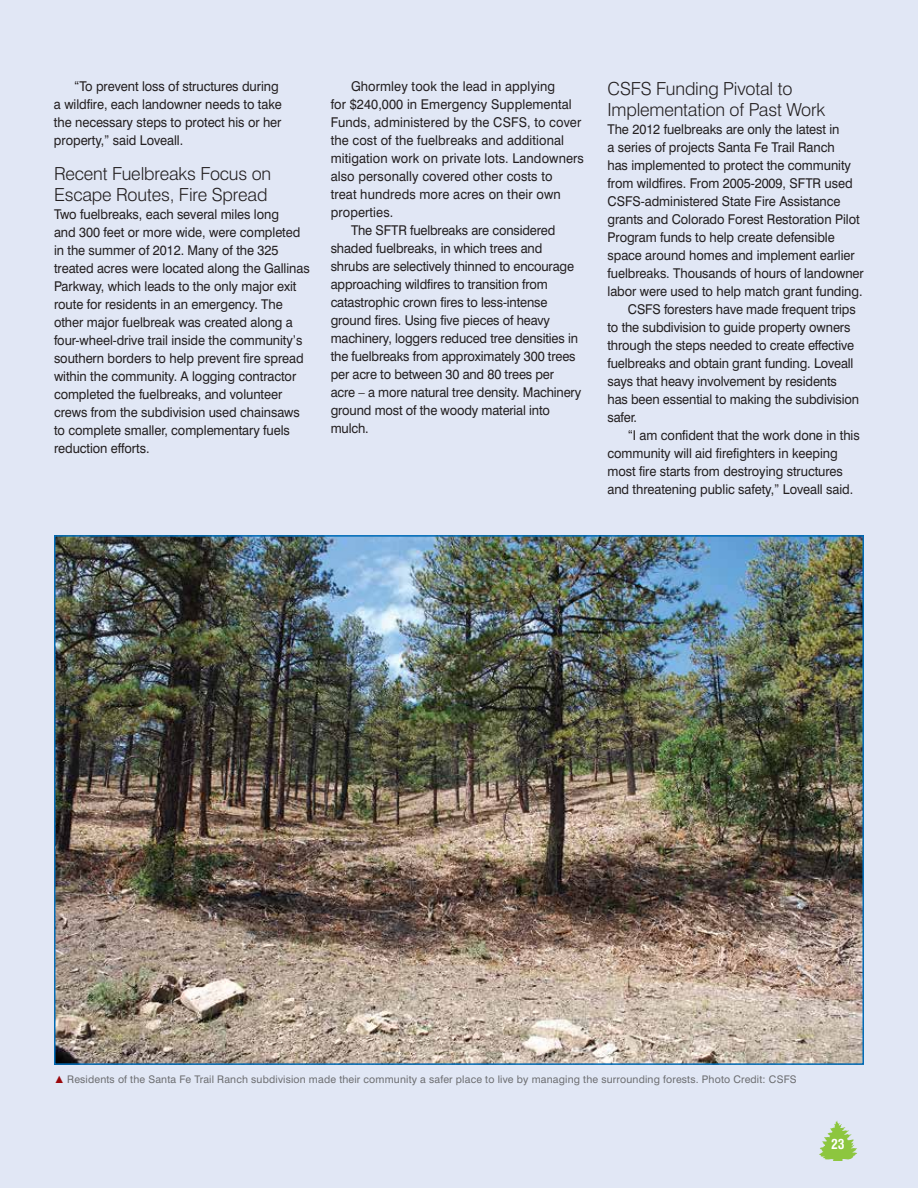
<style>
.page{position:relative;width:918px;height:1188px;background:#e1e7f5}
.page>*{position:absolute;margin:0;border:0;box-sizing:border-box;transform-origin:0 0}
.t1{font:300 18px/21px "Swiss 721 BT";letter-spacing:-.01em;color:#231f20}
.t2{font:13.5px/18px "Swiss 721 BT";letter-spacing:-.005em;color:#231f20;scale:.95 1}
.t3{font:700 condensed 13.5px "Swiss 721 BT";color:#fff}
.t4{font:10.5px "Swiss 721 BT";letter-spacing:.015em;color:#6d6e71}
.s1{font-family:"Book Antiqua";color:#9a070b}
</style>
<div class="page">
<img style="left:57px;top:538px;width:804px;height:524px">
<svg style="left:819px;top:1120px;width:38px;height:41px"></svg>
<p class="t2" style="left:54px;top:77px;width:242px;text-indent:20px">“To prevent loss of structures during a wildfire, each landowner needs to take the necessary steps to protect his or her property,” said Loveall.</p>
<h1 class="t1" style="left:54px;top:163px;width:219px">Recent Fuelbreaks Focus on<br>Escape Routes, Fire Spread</h1>
<p class="t2" style="left:54px;top:205px;width:271px">Two fuelbreaks, each several miles long<br>and 300 feet or more wide, were completed in the summer of 2012. Many of the 325 treated acres were located along the Gallinas Parkway, which leads to the only major exit route for residents in an emergency. The other major fuelbreak was created along a four-wheel-drive trail inside the community’s southern borders to help prevent fire spread within the community. A logging contractor completed the fuelbreaks, and volunteer crews from the subdivision used chainsaws to complete smaller, complementary fuels reduction efforts.</p>
<p class="t2" style="left:351px;top:77px;width:217px">Ghormley took the lead in applying</p>
<p class="t2" style="left:331px;top:95px;width:255px">for $240,000 in Emergency Supplemental</p>
<p class="t2" style="left:331px;top:113px;width:265px">Funds, administered by the CSFS, to cover</p>
<p class="t2" style="left:331px;top:131px;width:247px">the cost of the fuelbreaks and additional</p>
<p class="t2" style="left:331px;top:149px;width:268px">mitigation work on private lots. Landowners</p>
<p class="t2" style="left:331px;top:167px;width:235px">also personally covered other costs to</p>
<p class="t2" style="left:331px;top:185px;width:244px">treat hundreds more acres on their own</p>
<p class="t2" style="left:331px;top:203px;width:67px">properties.</p>
<p class="t2" style="left:351px;top:221px;width:217px">The SFTR fuelbreaks are considered</p>
<p class="t2" style="left:331px;top:239px;width:224px">shaded fuelbreaks, in which trees and</p>
<p class="t2" style="left:331px;top:257px;width:258px">shrubs are selectively thinned to encourage</p>
<p class="t2" style="left:331px;top:275px;width:230px">approaching wildfires to transition from</p>
<p class="t2" style="left:331px;top:293px;width:230px">catastrophic crown fires to less-intense</p>
<p class="t2" style="left:331px;top:311px;width:232px">ground fires. Using five pieces of heavy</p>
<p class="t2" style="left:331px;top:329px;width:262px">machinery, loggers reduced tree densities in</p>
<p class="t2" style="left:331px;top:347px;width:259px">the fuelbreaks from approximately 300 trees</p>
<p class="t2" style="left:331px;top:365px;width:237px">per acre to between 30 and 80 trees per</p>
<p class="t2" style="left:331px;top:383px;width:265px">acre – a more natural tree density. Machinery</p>
<p class="t2" style="left:331px;top:401px;width:232px">ground most of the woody material into</p>
<p class="t2" style="left:331px;top:419px;width:41px">mulch.</p>
<h1 class="t1" style="left:608px;top:78px;width:219px">CSFS Funding Pivotal to<br>Implementation of Past Work</h1>
<p class="t2" style="left:608px;top:121px;width:246px">The 2012 fuelbreaks are only the latest in</p>
<p class="t2" style="left:608px;top:139px;width:241px">a series of projects Santa Fe Trail Ranch</p>
<p class="t2" style="left:608px;top:157px;width:258px">has implemented to protect the community</p>
<p class="t2" style="left:608px;top:175px;width:260px">from wildfires. From 2005-2009, SFTR used</p>
<p class="t2" style="left:608px;top:193px;width:247px">CSFS-administered State Fire Assistance</p>
<p class="t2" style="left:608px;top:211px;width:267px">grants and Colorado Forest Restoration Pilot</p>
<p class="t2" style="left:608px;top:229px;width:241px">Program funds to help create defensible</p>
<p class="t2" style="left:608px;top:247px;width:262px">space around homes and implement earlier</p>
<p class="t2" style="left:608px;top:265px;width:271px">fuelbreaks. Thousands of hours of landowner</p>
<p class="t2" style="left:608px;top:283px;width:270px">labor were used to help match grant funding.</p>
<p class="t2" style="left:628px;top:301px;width:242px">CSFS foresters have made frequent trips</p>
<p class="t2" style="left:608px;top:319px;width:257px">to the subdivision to guide property owners</p>
<p class="t2" style="left:608px;top:337px;width:261px">through the steps needed to create effective</p>
<p class="t2" style="left:608px;top:354px;width:261px">fuelbreaks and obtain grant funding. Loveall</p>
<p class="t2" style="left:608px;top:372px;width:243px">says that heavy involvement by residents</p>
<p class="t2" style="left:608px;top:390px;width:266px">has been essential to making the subdivision</p>
<p class="t2" style="left:608px;top:408px;width:33px">safer.</p>
<p class="t2" style="left:628px;top:426px;width:246px">“I am confident that the work done in this</p>
<p class="t2" style="left:608px;top:444px;width:244px">community will aid firefighters in keeping</p>
<p class="t2" style="left:608px;top:462px;width:249px">most fire starts from destroying structures</p>
<p class="t2" style="left:608px;top:480px;width:260px">and threatening public safety,” Loveall said.</p>
<p class="t4" style="left:54px;top:1073px;width:744px"><span class="s1">▲</span> Residents of the Santa Fe Trail Ranch subdivision made their community a safer place to live by managing the surrounding forests. Photo Credit: CSFS</p>
<p class="t3" style="left:831px;top:1136px;width:15px">23</p>
</div>
